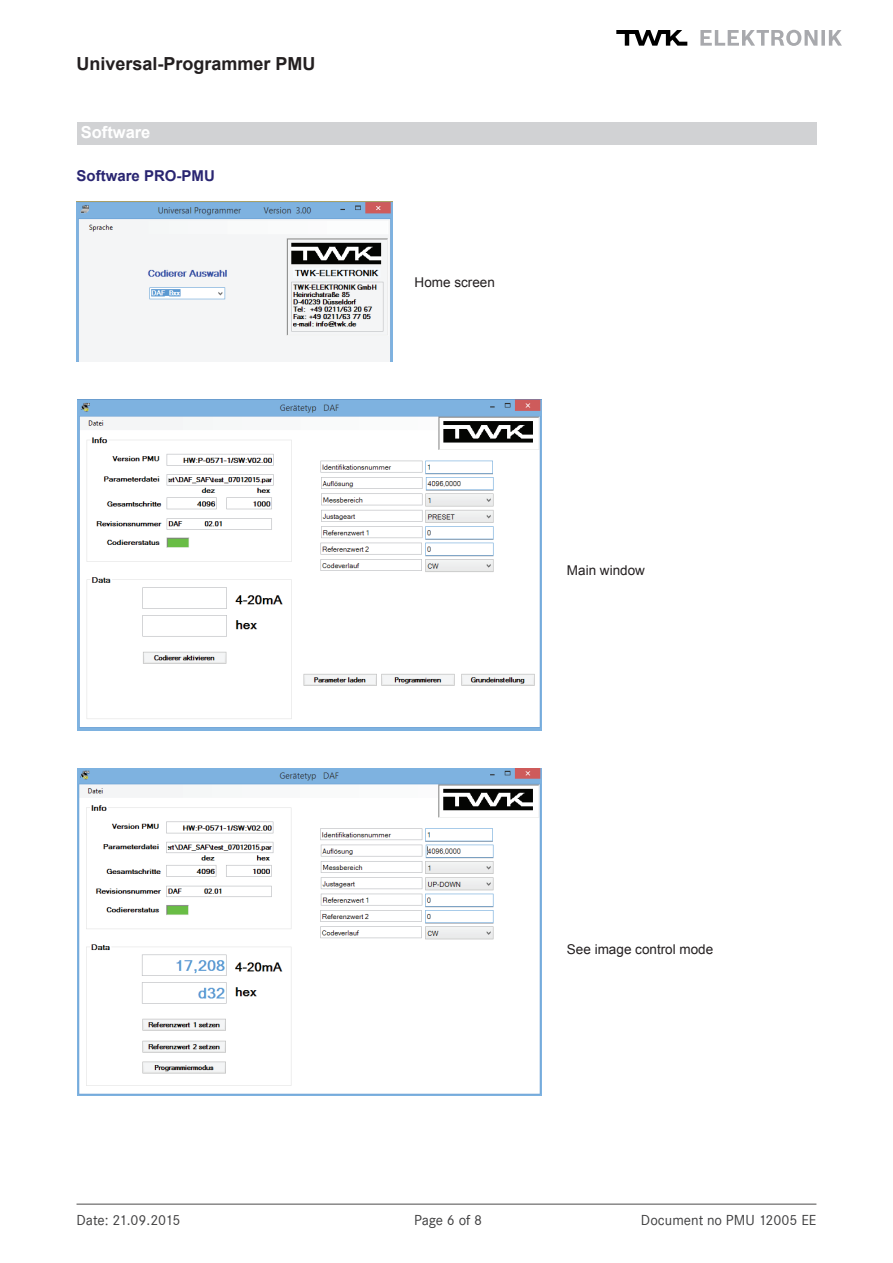
<style>
.page{position:relative;width:893px;height:1263px;background:#fff}
.page>*{position:absolute;margin:0;border:0;box-sizing:border-box;transform-origin:0 0}
.t1{font:700 18px "Arial";color:#231f20}
.t2{font:700 16.5px "Arial";color:#fff}
.t3{font:15px "Corporate S";color:#3e3e3f}
.t4{font:700 15px "Arial";color:#292571}
.t5{font:13.5px "Arial";color:#231f20}
</style>
<div class="page">
<hr style="left:77px;top:1203px;width:739px;height:2px;background:#888787">
<svg style="left:616px;top:30px;width:71px;height:16px"></svg>
<svg style="left:700px;top:30px;width:142px;height:16px"></svg>
<div style="left:77px;top:122px;width:739px;height:23px;background:#d1d2d4"></div>
<img style="left:78px;top:768px;width:463px;height:328px">
<img style="left:77px;top:201px;width:315px;height:160px">
<img style="left:77px;top:400px;width:464px;height:330px">
<p class="t1" style="left:77px;top:51px;width:241px">Universal-Programmer PMU</p>
<p class="t2" style="left:81px;top:121px;width:71px">Software</p>
<p class="t4" style="left:77px;top:166px;width:140px">Software PRO-PMU</p>
<p class="t5" style="left:415px;top:273px;width:82px">Home screen</p>
<p class="t5" style="left:567px;top:561px;width:80px">Main window</p>
<p class="t5" style="left:567px;top:940px;width:148px">See image control mode</p>
<p class="t3" style="left:77px;top:1211px;width:105px">Date: 21.09.2015</p>
<p class="t3" style="left:414px;top:1211px;width:70px">Page 6 of 8</p>
<p class="t3" style="left:641px;top:1211px;width:177px">Document no PMU 12005 EE</p>
</div>
